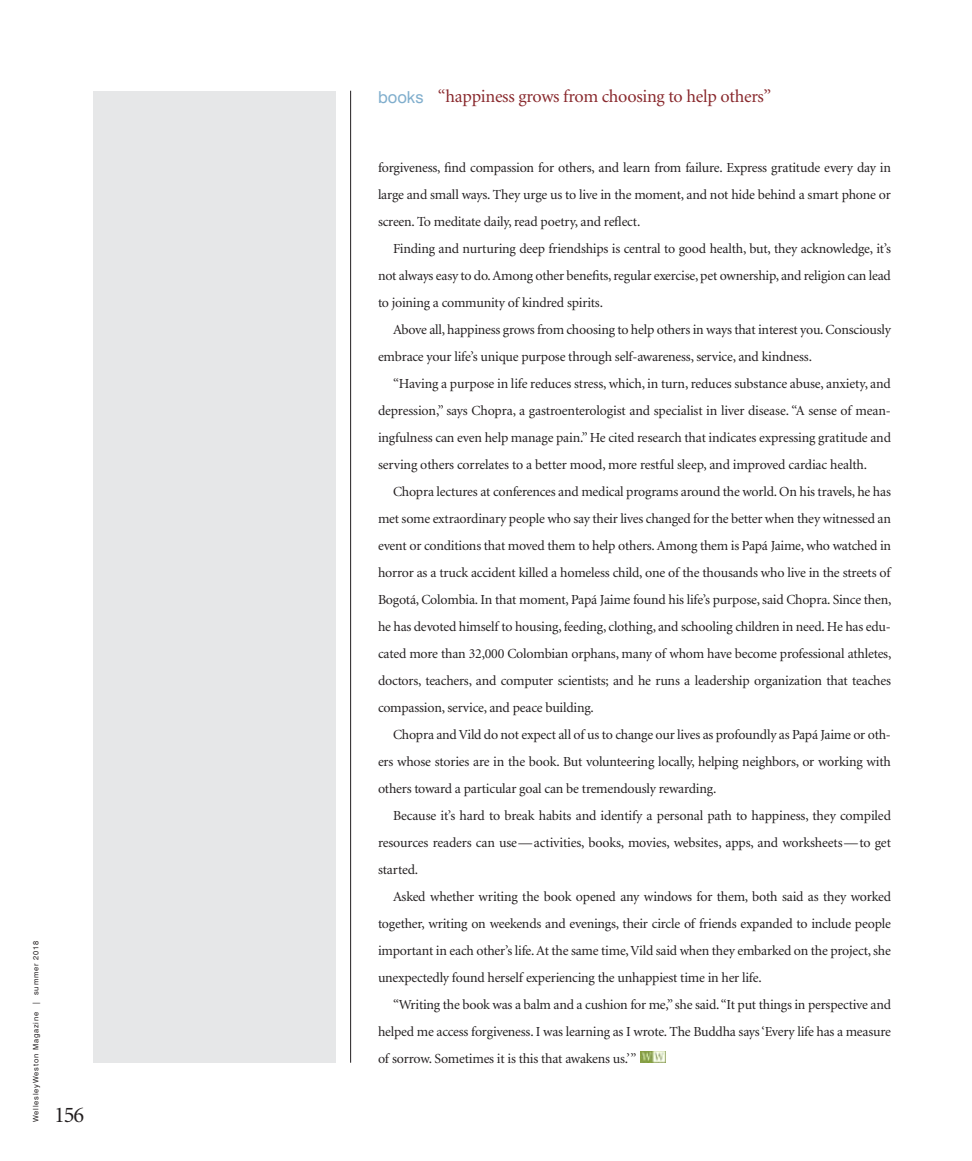
<style>
.page{position:relative;width:972px;height:1161px;background:#fff}
.page>*{position:absolute;margin:0;border:0;box-sizing:border-box;transform-origin:0 0}
.t1{font:22.5px "Minion";color:#231f20}
.Header_quote__books{font:18px "Minion";letter-spacing:-.015em;color:#89292d}
.t2{font:16.5px "Swiss 721 BT";color:#80aecd}
.Body_Text{font:13.8px/27px "Minion";letter-spacing:-.015em;color:#231f20;text-align:justify}
.t3{font:7.5px "Swiss 721 BT";letter-spacing:.11em;color:#231f20}
</style>
<div class="page">
<img style="left:641px;top:1051px;width:25px;height:12px">
<div style="left:93px;top:91px;width:243px;height:972px;background:#e6e7e8"></div>
<hr style="left:350px;top:91px;width:1px;height:972px;background:#231f20">
<p class="t3" style="left:31px;top:1122px;width:183px;rotate:-90deg">WellesleyWeston Magazine | summer 2018</p>
<h1 class="t1" style="left:54px;top:1104px;width:32px">156</h1>
<p class="t2" style="left:378px;top:87px;width:47px">books</p>
<p class="Header_quote__books" style="left:438px;top:88px;width:335px">“happiness grows from choosing to help others”</p>
<p class="Body_Text" style="left:378px;top:154px;width:515px">forgiveness, find compassion for others, and learn from failure. Express gratitude every day in large and small ways. They urge us to live in the moment, and not hide behind a smart phone or screen. To meditate daily, read poetry, and reflect.</p>
<p class="Body_Text" style="left:378px;top:235px;width:515px;text-indent:15px">Finding and nurturing deep friendships is central to good health, but, they acknowledge, it’s not always easy to do. Among other benefits, regular exercise, pet ownership, and religion can lead to joining a community of kindred spirits.</p>
<p class="Body_Text" style="left:378px;top:316px;width:514px;text-indent:15px">Above all, happiness grows from choosing to help others in ways that interest you. Consciously embrace your life’s unique purpose through self-awareness, service, and kindness.</p>
<p class="Body_Text" style="left:378px;top:370px;width:515px;text-indent:15px">“Having a purpose in life reduces stress, which, in turn, reduces substance abuse, anxiety, and depression,” says Chopra, a gastroenterologist and specialist in liver disease. “A sense of mean&shy;ingfulness can even help manage pain.” He cited research that indicates expressing gratitude and serving others correlates to a better mood, more restful sleep, and improved cardiac health.</p>
<p class="Body_Text" style="left:378px;top:478px;width:515px;text-indent:15px">Chopra lectures at conferences and medical programs around the world. On his travels, he has met some extraordinary people who say their lives changed for the better when they witnessed an event or conditions that moved them to help others. Among them is Papá Jaime, who watched in horror as a truck accident killed a homeless child, one of the thousands who live in the streets of Bogotá, Colombia. In that moment, Papá Jaime found his life’s purpose, said Chopra. Since then, he has devoted himself to housing, feeding, clothing, and schooling children in need. He has edu&shy;cated more than 32,000 Colombian orphans, many of whom have become professional athletes, doctors, teachers, and computer scientists; and he runs a leadership organization that teaches compassion, service, and peace building.</p>
<p class="Body_Text" style="left:378px;top:721px;width:514px;text-indent:15px">Chopra and Vild do not expect all of us to change our lives as profoundly as Papá Jaime or oth&shy;ers whose stories are in the book. But volunteering locally, helping neighbors, or working with others toward a particular goal can be tremendously rewarding.</p>
<p class="Body_Text" style="left:378px;top:802px;width:515px;text-indent:15px">Because it’s hard to break habits and identify a personal path to happiness, they compiled resources readers can use—activities, books, movies, websites, apps, and worksheets—to get started.</p>
<p class="Body_Text" style="left:378px;top:883px;width:515px;text-indent:15px">Asked whether writing the book opened any windows for them, both said as they worked together, writing on weekends and evenings, their circle of friends expanded to include people important in each other’s life. At the same time, Vild said when they embarked on the project, she unexpectedly found herself experiencing the unhappiest time in her life.</p>
<p class="Body_Text" style="left:378px;top:991px;width:515px;text-indent:15px">“Writing the book was a balm and a cushion for me,” she said. “It put things in perspective and helped me access forgiveness. I was learning as I wrote. The Buddha says ‘Every life has a measure of sorrow. Sometimes it is this that awakens us.’”</p>
</div>
